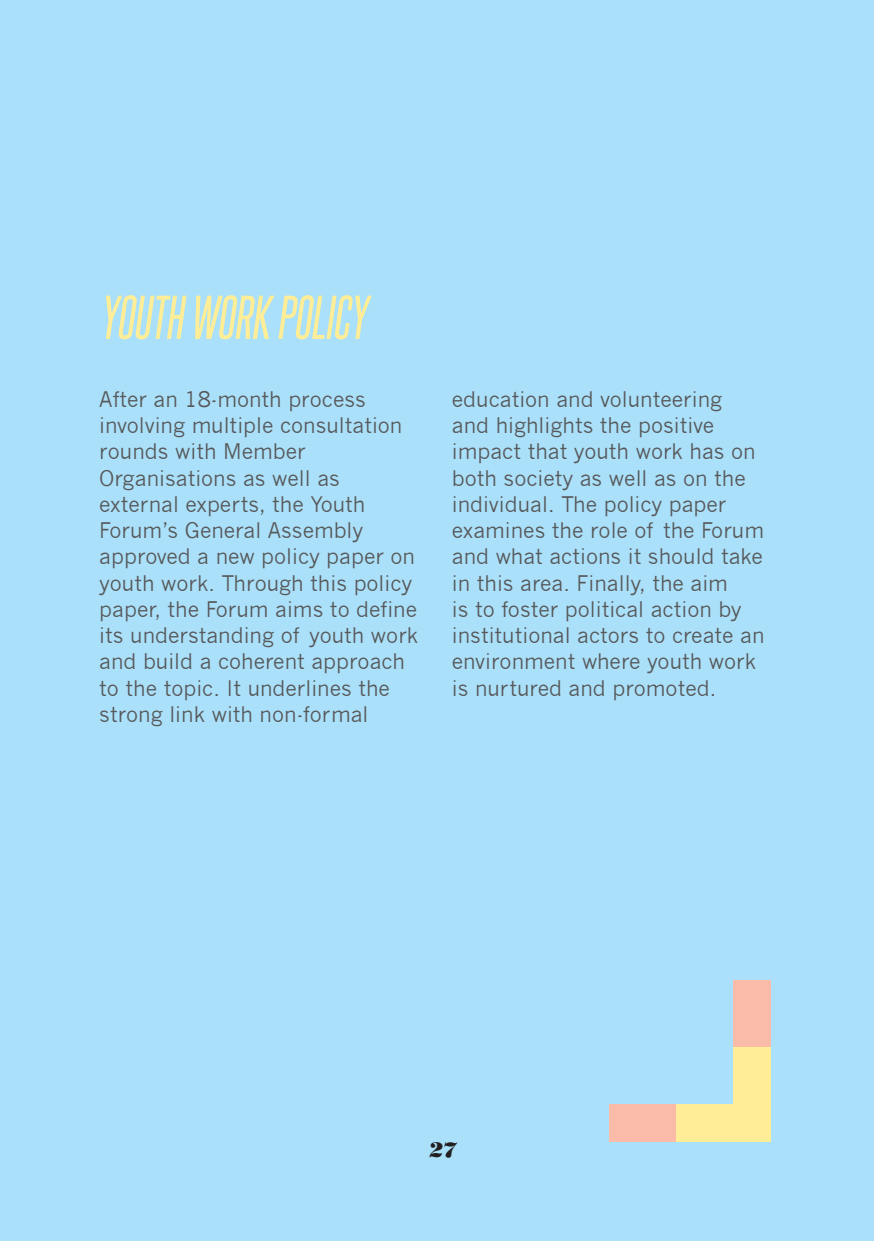
<style>
.page{position:relative;width:874px;height:1241px;background:#fff}
.page>*{position:absolute;margin:0;border:0;box-sizing:border-box;transform-origin:0 0}
.t1{font:italic 52.5px "Steelfish Rg";color:#ffee97}
.t2{font:21px/26.2px "News Gothic";color:#57585a}
.t3{font:italic 21px "Bodoni Poster";color:#231f20}
</style>
<div class="page">
<div style="left:0;top:0;width:873px;height:1240px;background:#aae0f9"></div>
<div style="left:609px;top:980px;width:161px;height:161px;background:#fabca8"></div>
<div style="left:676px;top:1047px;width:94px;height:94px;background:#ffee97"></div>
<div style="left:549px;top:920px;width:183px;height:183px;background:#aae0f9"></div>
<p class="t1" style="left:99px;top:285px;width:268px">YOUTH WORK POLICY</p>
<p class="t2" style="left:99px;top:386px;width:320px">After an 18-month process involving multiple consultation rounds with Member<br>Organisations as well as external experts, the Youth<br>Forum’s General Assembly approved a new policy paper on youth work. Through this policy paper, the Forum aims to define its understanding of youth work and build a coherent approach to the topic. It underlines the strong link with non-formal</p>
<p class="t2" style="left:451px;top:386px;width:314px">education and volunteering and highlights the positive impact that youth work has on both society as well as on the individual. The policy paper examines the role of the Forum and what actions it should take in this area. Finally, the aim<br>is to foster political action by institutional actors to create an environment where youth work is nurtured and promoted.</p>
<p class="t3" style="left:428px;top:1137px;width:30px">27</p>
</div>
